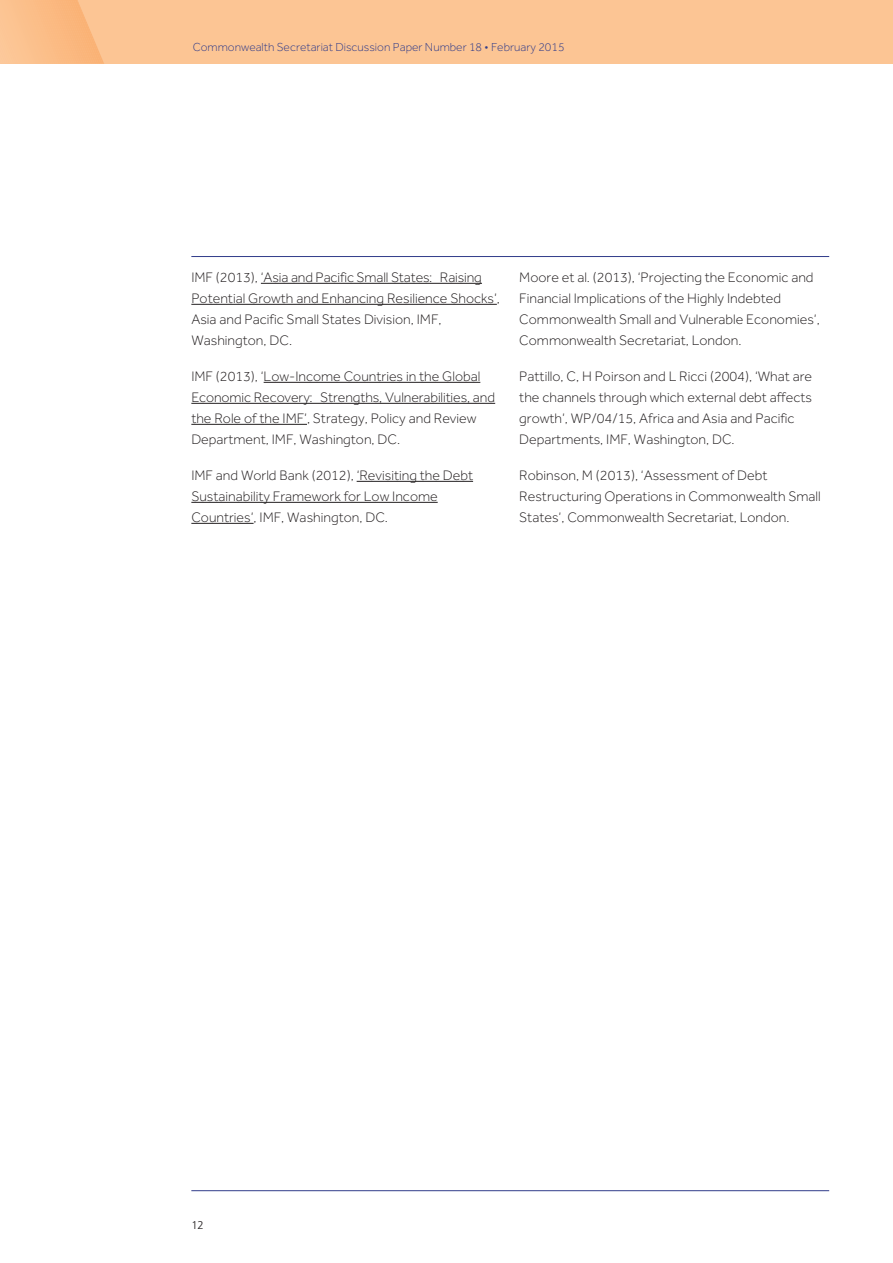
<style>
.page{position:relative;width:893px;height:1263px;background:#fff}
.page>*{position:absolute;margin:0;border:0;box-sizing:border-box;transform-origin:0 0}
.t1{font:300 14.25px/21px "Effra";color:#231f20}
.t2{font:300 12px "Effra";color:#313c8a}
.t3{font:300 11.25px "Frutiger";color:#231f20}
</style>
<div class="page">
<hr style="left:261px;top:283px;width:221px;height:1px;background:#231f20">
<hr style="left:191px;top:304px;width:306px;height:1px;background:#231f20">
<hr style="left:264px;top:382px;width:216px;height:1px;background:#231f20">
<hr style="left:191px;top:403px;width:304px;height:1px;background:#231f20">
<hr style="left:191px;top:424px;width:116px;height:1px;background:#231f20">
<hr style="left:357px;top:481px;width:116px;height:1px;background:#231f20">
<hr style="left:191px;top:502px;width:247px;height:1px;background:#231f20">
<hr style="left:191px;top:523px;width:63px;height:1px;background:#231f20">
<div style="left:0;top:0;width:893px;height:64px;background:#fcc594"></div>
<svg style="left:23px;top:0;width:81px;height:64px"></svg>
<hr style="left:191px;top:1190px;width:638px;height:1px;background:#313c8a">
<hr style="left:191px;top:256px;width:638px;height:1px;background:#313c8a">
<p class="t2" style="left:193px;top:40px;width:373px">Commonwealth Secretariat Discussion Paper Number 18 • February 2015</p>
<p class="t1" style="left:191px;top:267px;width:310px">IMF (2013), ‘Asia and Pacific Small States: Raising Potential Growth and Enhancing Resilience Shocks’, Asia and Pacific Small States Division, IMF, Washington, DC.</p>
<p class="t1" style="left:191px;top:366px;width:305px">IMF (2013), ‘Low-Income Countries in the Global Economic Recovery: Strengths, Vulnerabilities, and the Role of the IMF’, Strategy, Policy and Review Department, IMF, Washington, DC.</p>
<p class="t1" style="left:191px;top:465px;width:283px">IMF and World Bank (2012), ‘Revisiting the Debt<br>Sustainability Framework for Low Income<br>Countries’, IMF, Washington, DC.</p>
<p class="t1" style="left:519px;top:267px;width:302px">Moore et al. (2013), ‘Projecting the Economic and Financial Implications of the Highly Indebted Commonwealth Small and Vulnerable Economies’, Commonwealth Secretariat, London.</p>
<p class="t1" style="left:519px;top:366px;width:294px">Pattillo, C, H Poirson and L Ricci (2004), ‘What are the channels through which external debt affects growth’, WP/04/15, Africa and Asia and Pacific Departments, IMF, Washington, DC.</p>
<p class="t1" style="left:519px;top:465px;width:303px">Robinson, M (2013), ‘Assessment of Debt<br>Restructuring Operations in Commonwealth Small<br>States’, Commonwealth Secretariat, London.</p>
<p class="t3" style="left:191px;top:1220px;width:14px">12</p>
</div>
